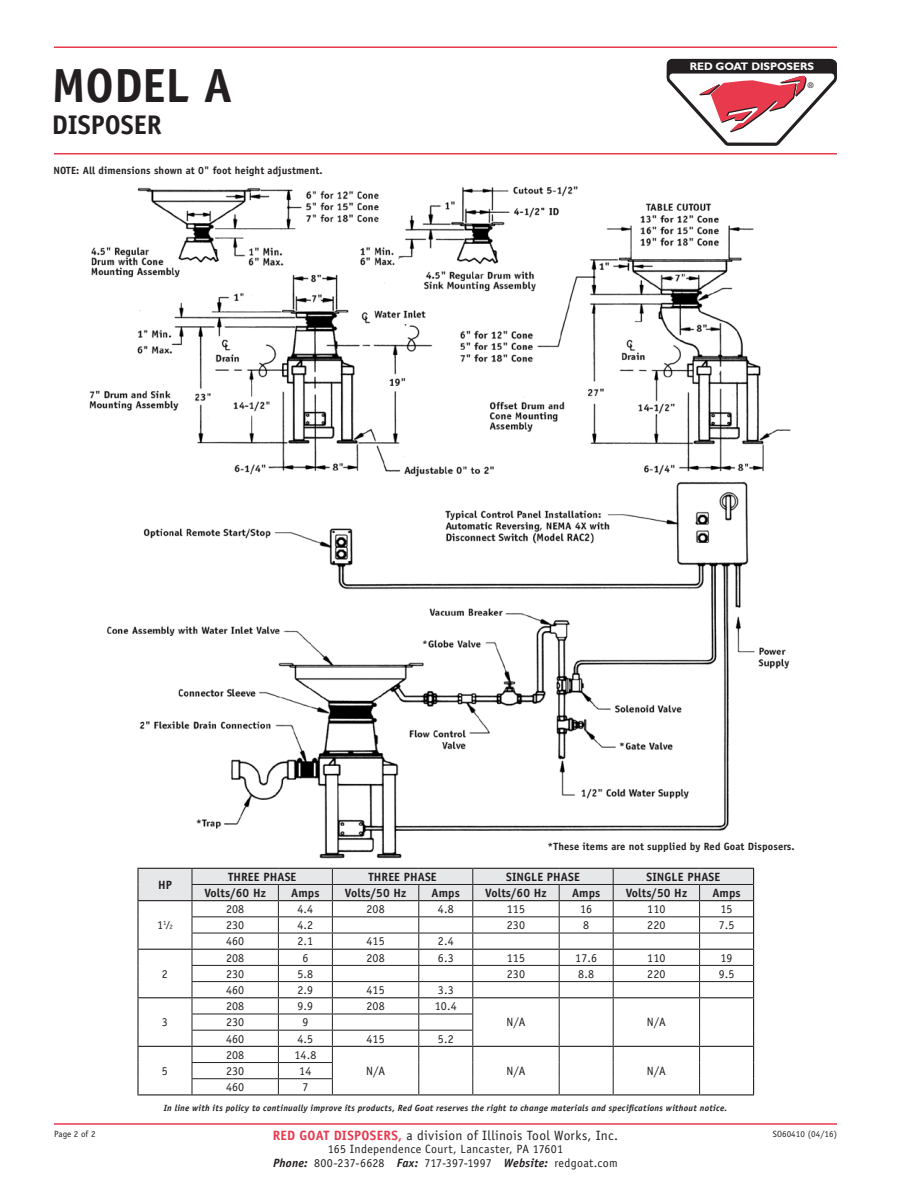
<style>
.page{position:relative;width:918px;height:1188px;background:#fff}
.page>*{position:absolute;margin:0;border:0;box-sizing:border-box;transform-origin:0 0}
.t1{font:700 48px "Officina Sans Std";color:#231f20}
.t2{font:700 27px "Officina Sans Std";color:#231f20}
.t3{font:13.5px "Officina Sans Std";letter-spacing:.02em;color:#231f20}
.t4{font:12px/13.5px "Officina Sans Std";letter-spacing:.01em;color:#231f20;text-align:center}
.t5{font:700 12px "Officina Sans Std";letter-spacing:.01em;color:#231f20}
.t6{font:700 10.95px "Gill Sans Std";letter-spacing:-.01em;color:#fff}
.t7{font:700 10.5px "Officina Sans Std";letter-spacing:.01em;color:#231f20}
.t8{font:italic 700 9px "Officina Sans Std";letter-spacing:.025em;color:#231f20}
.t9{font:9px "Officina Sans Std";letter-spacing:.01em;color:#231f20}
.t10{font:7.65px "Helvetica LT Std";color:#231f20}
.s1{font-size:6.6px}
.s2{font-weight:700;color:#e8394d}
.s3{font-weight:700;font-style:italic}
</style>
<div class="page">
<hr style="left:54px;top:46px;width:783px;height:2px;background:#e8394d">
<hr style="left:54px;top:1123px;width:783px;height:2px;background:#e8394d">
<hr style="left:54px;top:153px;width:783px;height:1px;background:#e8394d">
<svg style="left:667px;top:59px;width:170px;height:87px"></svg>
<img style="left:107px;top:481px;width:683px;height:378px">
<hr style="left:137px;top:1094px;width:55px;height:1px;background:#231f20">
<hr style="left:192px;top:1094px;width:86px;height:1px;background:#231f20">
<hr style="left:278px;top:1094px;width:54px;height:1px;background:#231f20">
<hr style="left:332px;top:1094px;width:87px;height:1px;background:#231f20">
<hr style="left:419px;top:1094px;width:54px;height:1px;background:#231f20">
<hr style="left:473px;top:1094px;width:86px;height:1px;background:#231f20">
<hr style="left:559px;top:1094px;width:54px;height:1px;background:#231f20">
<hr style="left:613px;top:1094px;width:87px;height:1px;background:#231f20">
<hr style="left:700px;top:1094px;width:54px;height:1px;background:#231f20">
<svg style="left:137px;top:868px;width:617px;height:226px"></svg>
<hr style="left:700px;top:949px;width:54px;height:1px;background:#231f20">
<img style="left:89px;top:186px;width:702px;height:291px">
<h1 class="t1" style="left:52px;top:56px;width:182px">MODEL A</h1>
<h2 class="t2" style="left:52px;top:108px;width:111px">DISPOSER</h2>
<p class="t7" style="left:53px;top:164px;width:271px">NOTE: All dimensions shown at 0" foot height adjustment.</p>
<p class="t6" style="left:690px;top:60px;width:126px">RED GOAT DISPOSERS</p>
<p class="t10" style="left:808px;top:81px;width:7px">®</p>
<p class="t7" style="left:548px;top:840px;width:248px">*These items are not supplied by Red Goat Disposers.</p>
<p class="t5" style="left:158px;top:877px;width:15px">HP</p>
<p class="t4" style="left:157px;top:919px;width:17px">1<sup>1</sup>⁄<span class="s1">2</span></p>
<p class="t4" style="left:162px;top:967px;width:7px">2</p>
<p class="t4" style="left:162px;top:1016px;width:7px">3</p>
<p class="t4" style="left:162px;top:1064px;width:7px">5</p>
<p class="t5" style="left:228px;top:869px;width:70px">THREE PHASE</p>
<p class="t5" style="left:368px;top:869px;width:70px">THREE PHASE</p>
<p class="t5" style="left:506px;top:869px;width:75px">SINGLE PHASE</p>
<p class="t5" style="left:647px;top:869px;width:75px">SINGLE PHASE</p>
<p class="t5" style="left:204px;top:885px;width:63px">Volts/60 Hz</p>
<p class="t5" style="left:291px;top:885px;width:30px">Amps</p>
<p class="t5" style="left:345px;top:885px;width:63px">Volts/50 Hz</p>
<p class="t5" style="left:432px;top:885px;width:30px">Amps</p>
<p class="t5" style="left:485px;top:885px;width:63px">Volts/60 Hz</p>
<p class="t5" style="left:572px;top:885px;width:30px">Amps</p>
<p class="t5" style="left:626px;top:885px;width:63px">Volts/50 Hz</p>
<p class="t5" style="left:712px;top:885px;width:30px">Amps</p>
<p class="t4" style="left:226px;top:902px;width:20px">208</p>
<p class="t4" style="left:297px;top:902px;width:17px">4.4</p>
<p class="t4" style="left:366px;top:902px;width:20px">208</p>
<p class="t4" style="left:438px;top:902px;width:17px">4.8</p>
<p class="t4" style="left:507px;top:902px;width:20px">115</p>
<p class="t4" style="left:580px;top:902px;width:14px">16</p>
<p class="t4" style="left:647px;top:902px;width:20px">110</p>
<p class="t4" style="left:721px;top:902px;width:14px">15</p>
<p class="t4" style="left:226px;top:919px;width:20px">230</p>
<p class="t4" style="left:297px;top:919px;width:17px">4.2</p>
<p class="t4" style="left:507px;top:919px;width:20px">230</p>
<p class="t4" style="left:583px;top:919px;width:7px">8</p>
<p class="t4" style="left:647px;top:919px;width:20px">220</p>
<p class="t4" style="left:719px;top:919px;width:17px">7.5</p>
<p class="t4" style="left:226px;top:935px;width:20px">460</p>
<p class="t4" style="left:297px;top:935px;width:17px">2.1</p>
<p class="t4" style="left:366px;top:935px;width:20px">415</p>
<p class="t4" style="left:438px;top:935px;width:17px">2.4</p>
<p class="t4" style="left:226px;top:951px;width:20px">208</p>
<p class="t4" style="left:302px;top:951px;width:7px">6</p>
<p class="t4" style="left:366px;top:951px;width:20px">208</p>
<p class="t4" style="left:438px;top:951px;width:17px">6.3</p>
<p class="t4" style="left:507px;top:951px;width:20px">115</p>
<p class="t4" style="left:575px;top:951px;width:23px">17.6</p>
<p class="t4" style="left:647px;top:951px;width:20px">110</p>
<p class="t4" style="left:721px;top:951px;width:14px">19</p>
<p class="t4" style="left:226px;top:967px;width:20px">230</p>
<p class="t4" style="left:297px;top:967px;width:17px">5.8</p>
<p class="t4" style="left:507px;top:967px;width:20px">230</p>
<p class="t4" style="left:578px;top:967px;width:17px">8.8</p>
<p class="t4" style="left:647px;top:967px;width:20px">220</p>
<p class="t4" style="left:719px;top:967px;width:17px">9.5</p>
<p class="t4" style="left:226px;top:983px;width:20px">460</p>
<p class="t4" style="left:297px;top:983px;width:17px">2.9</p>
<p class="t4" style="left:366px;top:983px;width:20px">415</p>
<p class="t4" style="left:438px;top:983px;width:17px">3.3</p>
<p class="t4" style="left:226px;top:999px;width:20px">208</p>
<p class="t4" style="left:297px;top:999px;width:17px">9.9</p>
<p class="t4" style="left:366px;top:999px;width:20px">208</p>
<p class="t4" style="left:435px;top:999px;width:23px">10.4</p>
<p class="t4" style="left:226px;top:1016px;width:20px">230</p>
<p class="t4" style="left:302px;top:1016px;width:7px">9</p>
<p class="t4" style="left:506px;top:1016px;width:21px">N/A</p>
<p class="t4" style="left:647px;top:1016px;width:21px">N/A</p>
<p class="t4" style="left:226px;top:1032px;width:20px">460</p>
<p class="t4" style="left:297px;top:1032px;width:17px">4.5</p>
<p class="t4" style="left:366px;top:1032px;width:20px">415</p>
<p class="t4" style="left:438px;top:1032px;width:17px">5.2</p>
<p class="t4" style="left:226px;top:1048px;width:20px">208</p>
<p class="t4" style="left:294px;top:1048px;width:23px">14.8</p>
<p class="t4" style="left:226px;top:1064px;width:20px">230</p>
<p class="t4" style="left:299px;top:1064px;width:14px">14</p>
<p class="t4" style="left:366px;top:1064px;width:21px">N/A</p>
<p class="t4" style="left:506px;top:1064px;width:21px">N/A</p>
<p class="t4" style="left:647px;top:1064px;width:21px">N/A</p>
<p class="t4" style="left:226px;top:1080px;width:20px">460</p>
<p class="t4" style="left:302px;top:1080px;width:7px">7</p>
<p class="t8" style="left:164px;top:1103px;width:565px">In line with its policy to continually improve its products, Red Goat reserves the right to change materials and specifications without notice.</p>
<p class="t9" style="left:54px;top:1128px;width:43px">Page 2 of 2</p>
<p class="t9" style="left:773px;top:1128px;width:66px">SO60410 (04/16)</p>
<p class="t3" style="left:273px;top:1127px;width:347px"><span class="s2">RED GOAT DISPOSERS,</span> a division of Illinois Tool Works, Inc.</p>
<p class="t4" style="left:273px;top:1143px;width:346px">165 Independence Court, Lancaster, PA 17601<br><span class="s3">Phone:</span> 800-237-6628 <span class="s3">Fax:</span> 717-397-1997 <span class="s3">Website:</span> redgoat.com</p>
</div>
